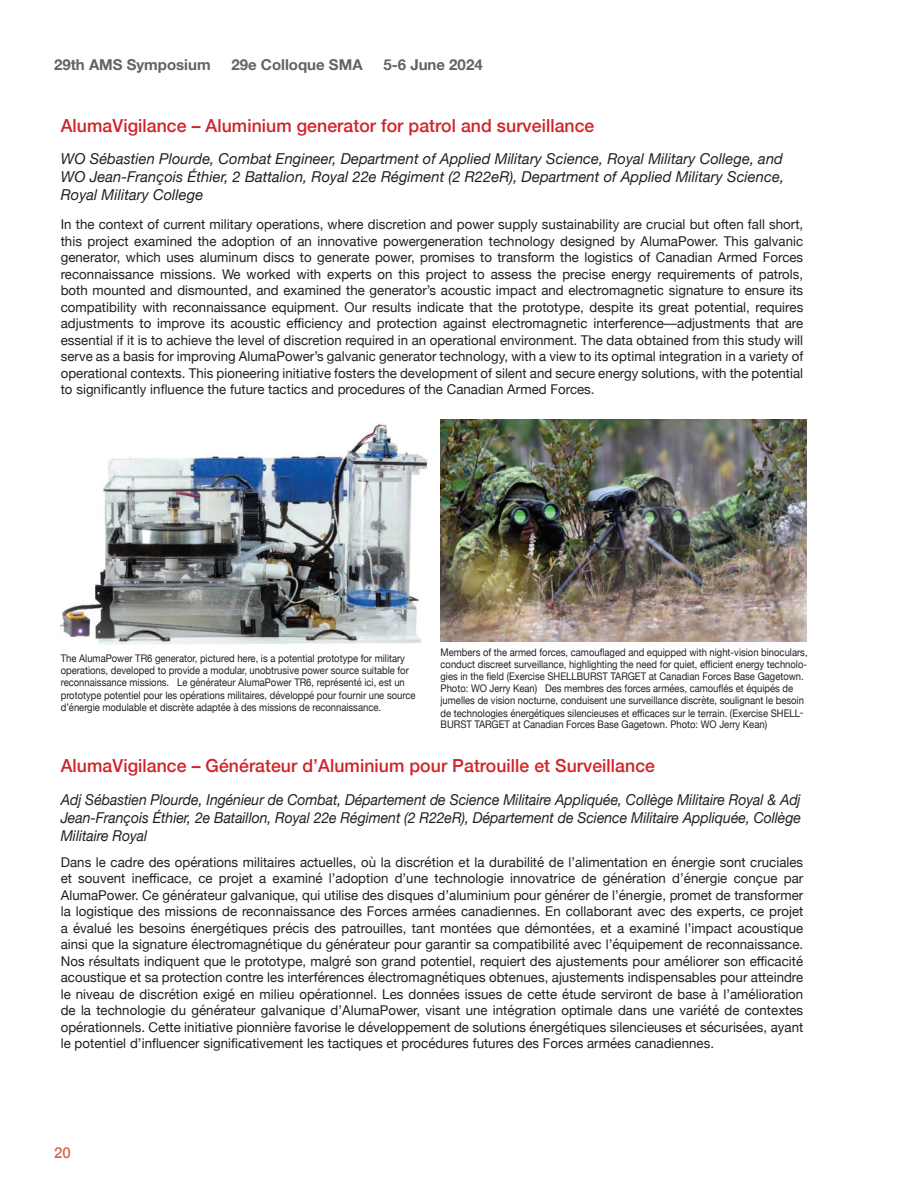
<style>
.page{position:relative;width:918px;height:1188px;background:#fff}
.page>*{position:absolute;margin:0;border:0;box-sizing:border-box;transform-origin:0 0}
.t1{font:500 18px "Helvetica Neue";letter-spacing:.005em;color:#d1232a}
.t2{font:italic 15px/18px "Helvetica Neue";color:#231f20;text-align:justify;scale:.94 1}
.t3{font:italic 15px/18px "Helvetica Neue";color:#231f20;text-align:justify}
.t4{font:700 15px "Helvetica Neue";color:#636366}
.t5{font:500 15px "Helvetica Neue";color:#db634b}
.t6{font:13.5px/16.5px "Helvetica Neue";letter-spacing:.005em;color:#231f20;text-align:justify}
.t7{font:10.5px/12px "Helvetica Neue";color:#231f20;scale:.9 1}
</style>
<div class="page">
<img style="left:61px;top:423px;width:367px;height:222px">
<img style="left:441px;top:419px;width:367px;height:223px">
<p class="t4" style="left:54px;top:53px;width:158px">29th AMS Symposium</p>
<p class="t4" style="left:232px;top:53px;width:133px">29e Colloque SMA</p>
<p class="t4" style="left:383px;top:53px;width:101px">5-6 June 2024</p>
<h1 class="t1" style="left:61px;top:111px;width:535px">AlumaVigilance – Aluminium generator for patrol and surveillance</h1>
<p class="t3" style="left:61px;top:150px;width:725px">WO Sébastien Plourde, Combat Engineer, Department of Applied Military Science, Royal Military College, and WO Jean-François Éthier, 2 Battalion, Royal 22e Régiment (2 R22eR), Department of Applied Military Science, Royal Military College</p>
<p class="t6" style="left:61px;top:217px;width:744px">In the context of current military operations, where discretion and power supply sustainability are crucial but often fall short, this project examined the adoption of an innovative powergeneration technology designed by AlumaPower. This galvanic generator, which uses aluminum discs to generate power, promises to transform the logistics of Canadian Armed Forces reconnaissance missions. We worked with experts on this project to assess the precise energy requirements of patrols, both mounted and dismounted, and examined the generator’s acoustic impact and electromagnetic signature to ensure its compatibility with reconnaissance equipment. Our results indicate that the prototype, despite its great potential, requires adjustments to improve its acoustic efficiency and protection against electromagnetic interference––adjustments that are essential if it is to achieve the level of discretion required in an operational environment. The data obtained from this study will serve as a basis for improving AlumaPower’s galvanic generator technology, with a view to its optimal integration in a variety of operational contexts. This pioneering initiative fosters the development of silent and secure energy solutions, with the potential to significantly influence the future tactics and procedures of the Canadian Armed Forces.</p>
<p class="t7" style="left:61px;top:653px;width:396px">The AlumaPower TR6 generator, pictured here, is a potential prototype for military operations, developed to provide a modular, unobtrusive power source suitable for reconnaissance missions. Le générateur AlumaPower TR6, représenté ici, est un prototype potentiel pour les opérations militaires, développé pour fournir une source d’énergie modulable et discrète adaptée à des missions de reconnaissance.</p>
<p class="t7" style="left:441px;top:647px;width:409px">Members of the armed forces, camouflaged and equipped with night-vision binoculars, conduct discreet surveillance, highlighting the need for quiet, efficient energy technolo&shy;gies in the field (Exercise SHELLBURST TARGET at Canadian Forces Base Gagetown.<br>Photo: WO Jerry Kean) Des membres des forces armées, camouflés et équipés de jumelles de vision nocturne, conduisent une surveillance discrète, soulignant le besoin de technologies énergétiques silencieuses et efficaces sur le terrain. (Exercise SHELL-BURST TARGET at Canadian Forces Base Gagetown. Photo: WO Jerry Kean)</p>
<h1 class="t1" style="left:61px;top:751px;width:596px">AlumaVigilance – Générateur d’Aluminium pour Patrouille et Surveillance</h1>
<p class="t2" style="left:61px;top:791px;width:789px">Adj Sébastien Plourde, Ingénieur de Combat, Département de Science Militaire Appliquée, Collège Militaire Royal &amp; Adj Jean-François Éthier, 2e Bataillon, Royal 22e Régiment (2 R22eR), Département de Science Militaire Appliquée, Collège Militaire Royal</p>
<p class="t6" style="left:61px;top:854px;width:744px">Dans le cadre des opérations militaires actuelles, où la discrétion et la durabilité de l’alimentation en énergie sont cruciales et souvent inefficace, ce projet a examiné l’adoption d’une technologie innovatrice de génération d’énergie conçue par AlumaPower. Ce générateur galvanique, qui utilise des disques d’aluminium pour générer de l’énergie, promet de transformer la logistique des missions de reconnaissance des Forces armées canadiennes. En collaborant avec des experts, ce projet a évalué les besoins énergétiques précis des patrouilles, tant montées que démontées, et a examiné l’impact acoustique ainsi que la signature électromagnétique du générateur pour garantir sa compatibilité avec l’équipement de reconnaissance.<br>Nos résultats indiquent que le prototype, malgré son grand potentiel, requiert des ajustements pour améliorer son efficacité acoustique et sa protection contre les interférences électromagnétiques obtenues, ajustements indispensables pour atteindre le niveau de discrétion exigé en milieu opérationnel. Les données issues de cette étude serviront de base à l’amélioration de la technologie du générateur galvanique d’AlumaPower, visant une intégration optimale dans une variété de contextes opérationnels. Cette initiative pionnière favorise le développement de solutions énergétiques silencieuses et sécurisées, ayant le potentiel d’influencer significativement les tactiques et procédures futures des Forces armées canadiennes.</p>
<p class="t5" style="left:54px;top:1141px;width:18px">20</p>
</div>
